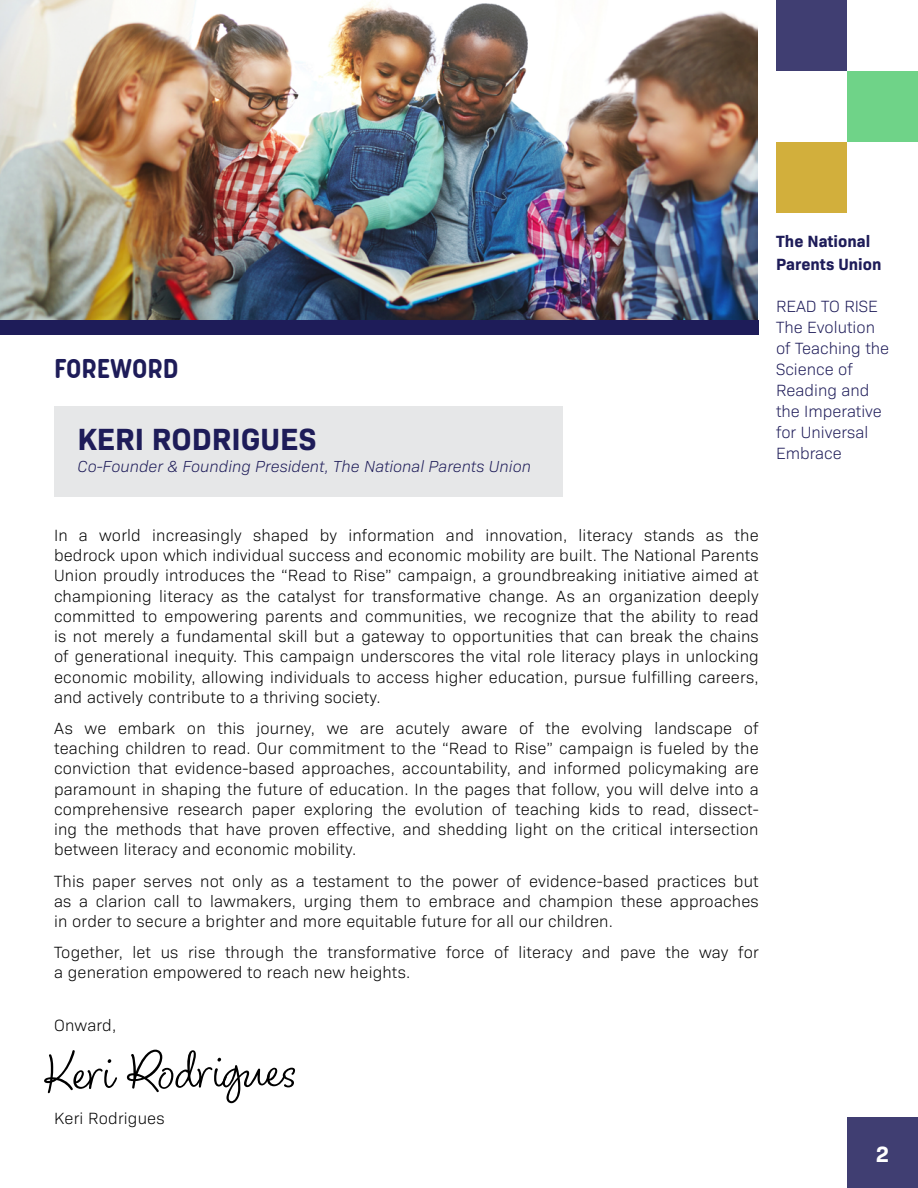
<style>
.page{position:relative;width:918px;height:1188px;background:#fff}
.page>*{position:absolute;margin:0;border:0;box-sizing:border-box;transform-origin:0 0}
.t1{font:53.55px "Blithe";color:#000}
.t2{font:700 31.2px "Bio Sans";color:#1e1c59}
.t3{font:700 27px "Korolev Rounded";color:#1e1c59}
.t4{font:700 22.5px "Bio Sans";color:#fff}
.t5{font:300 16.5px/20.2px "Bio Sans";letter-spacing:.01em;color:#000;text-align:justify}
.t6{font:300 16.5px/21px "Bio Sans";color:#1e1c59}
.t7{font:700 16.5px/22.5px "Bio Sans";color:#1e1c59}
.t8{font:italic 300 16.2px "Bio Sans";color:#1e1c59}
</style>
<div class="page">
<div style="left:776px;top:0;width:71px;height:71px;background:#403e72"></div>
<div style="left:847px;top:71px;width:71px;height:71px;background:#6fd388"></div>
<div style="left:776px;top:142px;width:71px;height:71px;background:#d2af3c"></div>
<div style="left:847px;top:1117px;width:71px;height:71px;background:#403e72"></div>
<img style="left:0;top:0;width:757px;height:321px">
<div style="left:54px;top:406px;width:509px;height:90px;background:#e6e7e8"></div>
<div style="left:0;top:321px;width:759px;height:14px;background:#1e1c59"></div>
<h3 class="t3" style="left:54px;top:352px;width:126px">FOREWORD</h3>
<h2 class="t2" style="left:78px;top:415px;width:240px">KERI RODRIGUES</h2>
<p class="t8" style="left:78px;top:455px;width:455px">Co-Founder &amp; Founding President, The National Parents Union</p>
<p class="t7" style="left:776px;top:229px;width:107px">The National<br>Parents Union</p>
<p class="t6" style="left:776px;top:295px;width:115px">READ TO RISE<br>The Evolution of Teaching the<br>Science of<br>Reading and the Imperative for Universal<br>Embrace</p>
<p class="t5" style="left:54px;top:524px;width:706px">In a world increasingly shaped by information and innovation, literacy stands as the bedrock upon which individual success and economic mobility are built. The National Parents Union proudly introduces the “Read to Rise” campaign, a groundbreaking initiative aimed at championing literacy as the catalyst for transformative change. As an organization deeply committed to empowering parents and communities, we recognize that the ability to read is not merely a fundamental skill but a gateway to opportunities that can break the chains of generational inequity. This campaign underscores the vital role literacy plays in unlocking economic mobility, allowing individuals to access higher education, pursue fulfilling careers, and actively contribute to a thriving society.</p>
<p class="t5" style="left:54px;top:717px;width:706px">As we embark on this journey, we are acutely aware of the evolving landscape of teaching children to read. Our commitment to the “Read to Rise” campaign is fueled by the conviction that evidence-based approaches, accountability, and informed policymaking are paramount in shaping the future of education. In the pages that follow, you will delve into a comprehensive research paper exploring the evolution of teaching kids to read, dissect&shy;ing the methods that have proven effective, and shedding light on the critical intersection between literacy and economic mobility.</p>
<p class="t5" style="left:54px;top:869px;width:706px">This paper serves not only as a testament to the power of evidence-based practices but as a clarion call to lawmakers, urging them to embrace and champion these approaches in order to secure a brighter and more equitable future for all our children.</p>
<p class="t5" style="left:54px;top:941px;width:706px">Together, let us rise through the transformative force of literacy and pave the way for a generation empowered to reach new heights.</p>
<p class="t5" style="left:54px;top:1014px;width:64px">Onward,</p>
<h1 class="t1" style="left:43px;top:1040px;width:256px;rotate:-1deg">Keri Rodrigu es</h1>
<p class="t5" style="left:54px;top:1107px;width:112px">Keri Rodrigues</p>
<h3 class="t4" style="left:876px;top:1137px;width:15px">2</h3>
</div>
